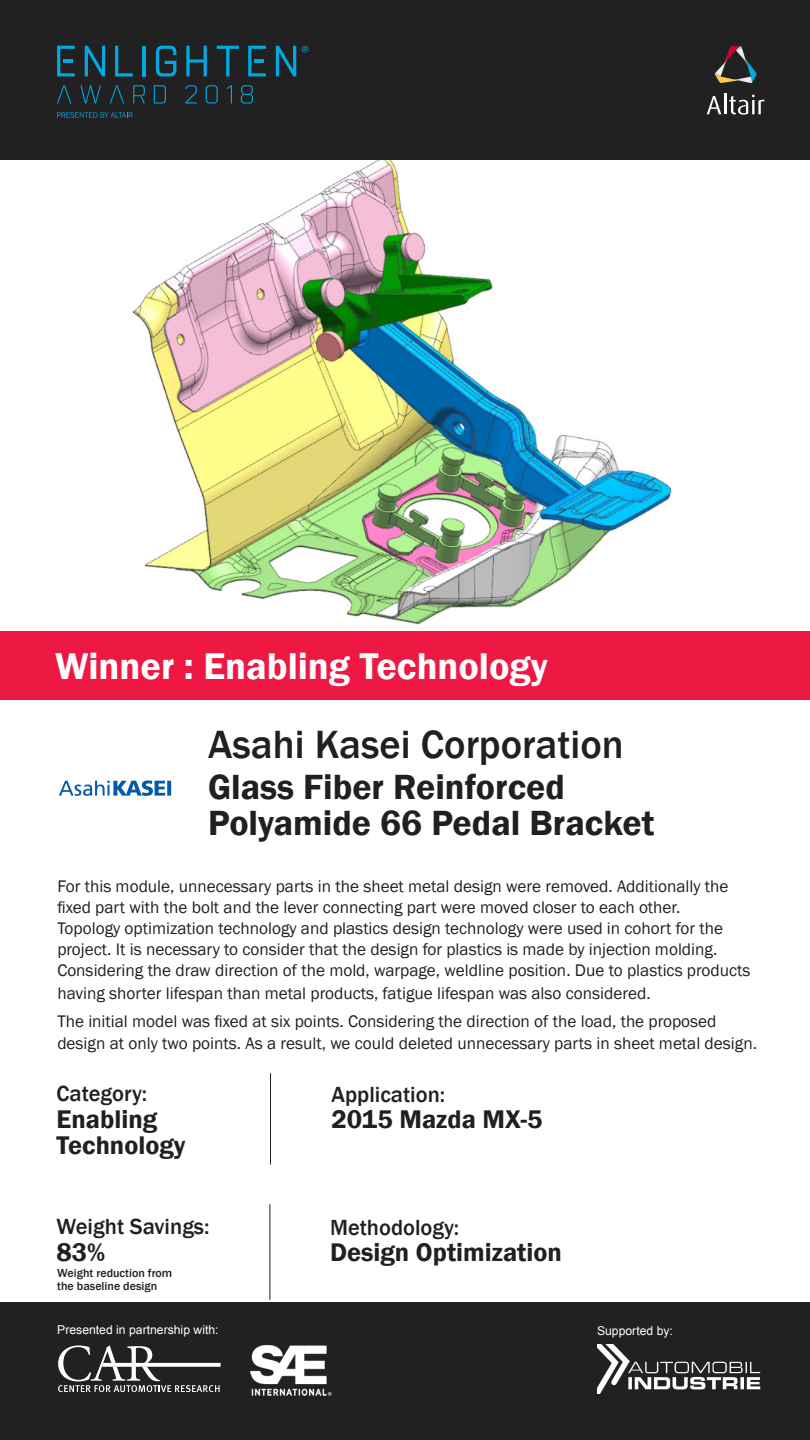
<style>
.page{position:relative;width:810px;height:1440px;background:#fff}
.page>*{position:absolute;margin:0;border:0;box-sizing:border-box;transform-origin:0 0}
.t1{font:500 40.5px "Franklin Gothic";color:#231f20}
.t2{font:600 38.25px "Franklin Gothic";color:#fff}
.t3{font:600 36px/36px "Franklin Gothic";color:#231f20}
.t4{font:600 26.25px/26.2px "Franklin Gothic";color:#231f20}
.t5{font:500 22.5px "Franklin Gothic";color:#231f20}
.t6{font:17.25px/21px "Franklin Gothic";color:#231f20}
.t7{font:12.23px "Arial";color:#fff}
.t8{font:500 12px/13px "Franklin Gothic";color:#231f20}
</style>
<div class="page">
<div style="left:0;top:0;width:810px;height:160px;background:#212121"></div>
<div style="left:0;top:1303px;width:810px;height:137px;background:#212121"></div>
<img style="left:133px;top:160px;width:539px;height:465px">
<svg style="left:85px;top:46px;width:20px;height:30px"></svg>
<svg style="left:115px;top:46px;width:18px;height:31px"></svg>
<hr style="left:143px;top:46px;width:3px;height:30px;background:#00a9e0">
<svg style="left:186px;top:46px;width:21px;height:30px"></svg>
<svg style="left:217px;top:46px;width:22px;height:31px"></svg>
<svg style="left:276px;top:46px;width:20px;height:30px"></svg>
<svg style="left:156px;top:46px;width:20px;height:31px"></svg>
<svg style="left:57px;top:46px;width:18px;height:30px"></svg>
<svg style="left:248px;top:46px;width:18px;height:30px"></svg>
<svg style="left:80px;top:85px;width:21px;height:18px"></svg>
<svg style="left:133px;top:85px;width:12px;height:18px"></svg>
<svg style="left:154px;top:85px;width:12px;height:18px"></svg>
<svg style="left:57px;top:85px;width:14px;height:18px"></svg>
<svg style="left:110px;top:85px;width:14px;height:18px"></svg>
<svg style="left:57px;top:112px;width:76px;height:6px"></svg>
<svg style="left:185px;top:85px;width:12px;height:18px"></svg>
<svg style="left:206px;top:85px;width:12px;height:18px"></svg>
<svg style="left:227px;top:85px;width:5px;height:18px"></svg>
<svg style="left:241px;top:85px;width:12px;height:19px"></svg>
<svg style="left:302px;top:46px;width:7px;height:6px"></svg>
<svg style="left:58px;top:1345px;width:163px;height:47px"></svg>
<img style="left:597px;top:1345px;width:164px;height:49px">
<img style="left:250px;top:1345px;width:82px;height:50px">
<img style="left:59px;top:780px;width:112px;height:16px">
<svg style="left:714px;top:46px;width:43px;height:37px"></svg>
<svg style="left:707px;top:96px;width:14px;height:18px"></svg>
<hr style="left:724px;top:93px;width:2px;height:21px;background:#fff">
<svg style="left:729px;top:95px;width:36px;height:20px"></svg>
<hr style="left:270px;top:1204px;width:1px;height:96px;background:#231f20">
<hr style="left:270px;top:1073px;width:1px;height:92px;background:#231f20">
<div style="left:0;top:632px;width:810px;height:68px;background:#ed1943"></div>
<p class="t2" style="left:55px;top:643px;width:494px">Winner : Enabling Technology</p>
<p class="t1" style="left:208px;top:720px;width:417px">Asahi Kasei Corporation</p>
<p class="t3" style="left:208px;top:769px;width:448px">Glass Fiber Reinforced<br>Polyamide 66 Pedal Bracket</p>
<p class="t6" style="left:57px;top:877px;width:695px">For this module, unnecessary parts in the sheet metal design were removed. Additionally the fixed part with the bolt and the lever connecting part were moved closer to each other.<br>Topology optimization technology and plastics design technology were used in cohort for the project. It is necessary to consider that the design for plastics is made by injection molding.<br>Considering the draw direction of the mold, warpage, weldline position. Due to plastics products</p>
<p class="t6" style="left:57px;top:983px;width:595px">having shorter lifespan than metal products, fatigue lifespan was also considered.</p>
<p class="t6" style="left:57px;top:1010px;width:701px;line-height:22.5px">The initial model was fixed at six points. Considering the direction of the load, the proposed design at only two points. As a result, we could deleted unnecessary parts in sheet metal design.</p>
<p class="t5" style="left:57px;top:1080px;width:92px">Category:</p>
<p class="t4" style="left:57px;top:1106px;width:131px">Enabling<br>Technology</p>
<p class="t5" style="left:57px;top:1213px;width:155px">Weight Savings:</p>
<p class="t4" style="left:57px;top:1239px;width:50px">83%</p>
<p class="t8" style="left:57px;top:1266px;width:117px">Weight reduction from the baseline design</p>
<p class="t5" style="left:332px;top:1081px;width:115px">Application:</p>
<p class="t4" style="left:332px;top:1107px;width:213px">2015 Mazda MX-5</p>
<p class="t5" style="left:330px;top:1213px;width:131px">Methodology:</p>
<p class="t4" style="left:330px;top:1239px;width:233px">Design Optimization</p>
<p class="t7" style="left:57px;top:1322px;width:163px">Presented in partnership with:</p>
<p class="t7" style="left:597px;top:1323px;width:77px">Supported by:</p>
</div>
